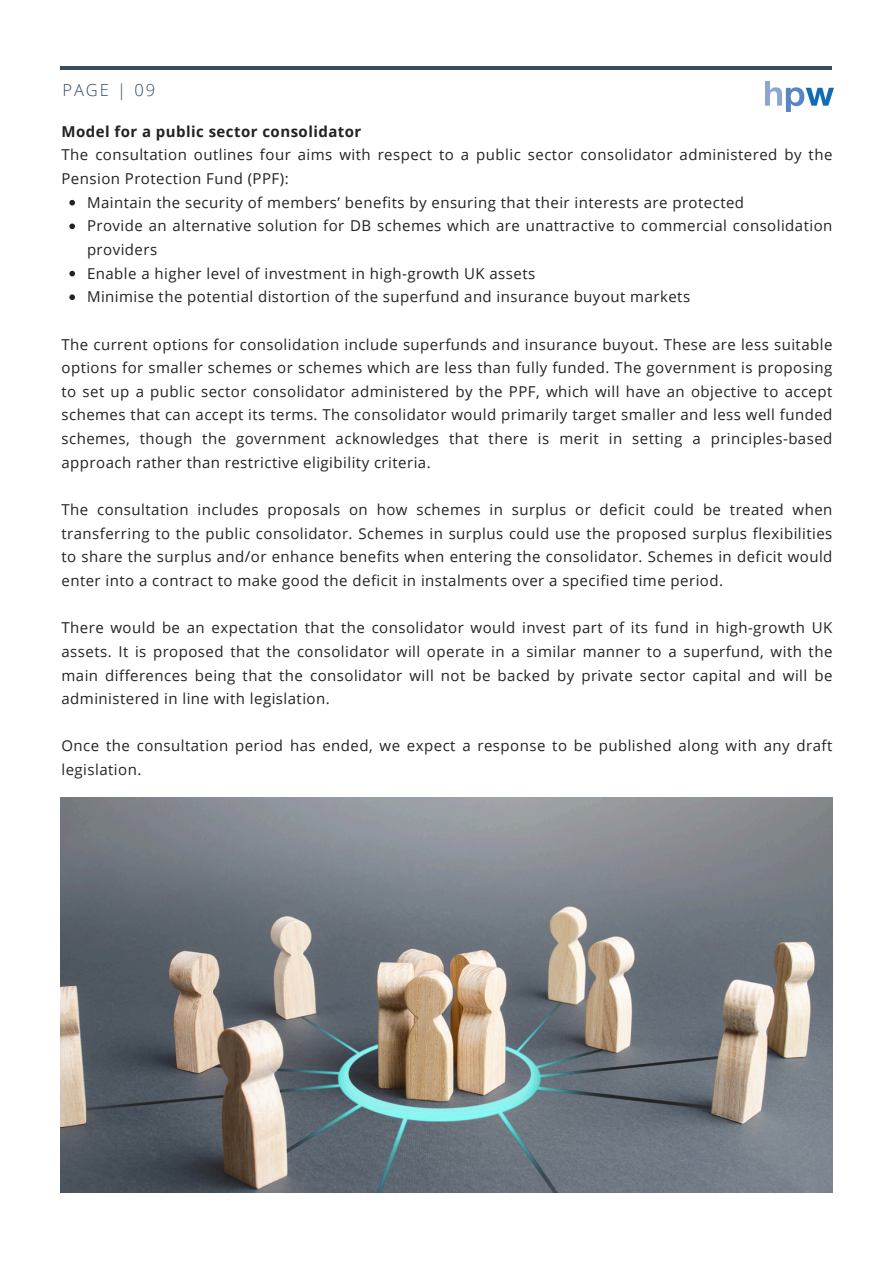
<style>
.page{position:relative;width:894px;height:1264px;background:#fff}
.page>*{position:absolute;margin:0;border:0;box-sizing:border-box;transform-origin:0 0}
.t1{font:300 16.5px "Open Sans";letter-spacing:.12em;color:#364d62}
.t2{font:15px/23.7px "Open Sans";letter-spacing:.03em;color:#222}
.t3{font:700 15px "Open Sans";letter-spacing:.03em;color:#222}
</style>
<div class="page">
<hr style="left:61px;top:66px;width:770px;height:4px;background:#364d62">
<img style="left:765px;top:81px;width:67px;height:30px">
<img style="left:61px;top:797px;width:771px;height:395px">
<svg style="left:69px;top:200px;width:6px;height:5px"></svg>
<svg style="left:69px;top:223px;width:6px;height:6px"></svg>
<svg style="left:69px;top:271px;width:6px;height:5px"></svg>
<svg style="left:69px;top:294px;width:6px;height:6px"></svg>
<p class="t1" style="left:62px;top:79px;width:94px">PAGE | 09</p>
<p class="t3" style="left:61px;top:121px;width:301px">Model for a public sector consolidator</p>
<p class="t2" style="left:61px;top:143px;width:772px">The consultation outlines four aims with respect to a public sector consolidator administered by the<br>Pension Protection Fund (PPF):</p>
<p class="t2" style="left:87px;top:190px;width:658px">Maintain the security of members’ benefits by ensuring that their interests are protected</p>
<p class="t2" style="left:87px;top:214px;width:746px">Provide an alternative solution for DB schemes which are unattractive to commercial consolidation providers</p>
<p class="t2" style="left:87px;top:261px;width:449px">Enable a higher level of investment in high-growth UK assets</p>
<p class="t2" style="left:87px;top:284px;width:604px">Minimise the potential distortion of the superfund and insurance buyout markets</p>
<p class="t2" style="left:61px;top:332px;width:772px;text-align:justify">The current options for consolidation include superfunds and insurance buyout. These are less suitable options for smaller schemes or schemes which are less than fully funded. The government is proposing to set up a public sector consolidator administered by the PPF, which will have an objective to accept schemes that can accept its terms. The consolidator would primarily target smaller and less well funded schemes, though the government acknowledges that there is merit in setting a principles-based approach rather than restrictive eligibility criteria.</p>
<p class="t2" style="left:61px;top:497px;width:772px;text-align:justify">The consultation includes proposals on how schemes in surplus or deficit could be treated when transferring to the public consolidator. Schemes in surplus could use the proposed surplus flexibilities to share the surplus and/or enhance benefits when entering the consolidator. Schemes in deficit would enter into a contract to make good the deficit in instalments over a specified time period.</p>
<p class="t2" style="left:61px;top:615px;width:772px;text-align:justify">There would be an expectation that the consolidator would invest part of its fund in high-growth UK assets. It is proposed that the consolidator will operate in a similar manner to a superfund, with the main differences being that the consolidator will not be backed by private sector capital and will be administered in line with legislation.</p>
<p class="t2" style="left:61px;top:733px;width:772px">Once the consultation period has ended, we expect a response to be published along with any draft legislation.</p>
</div>
